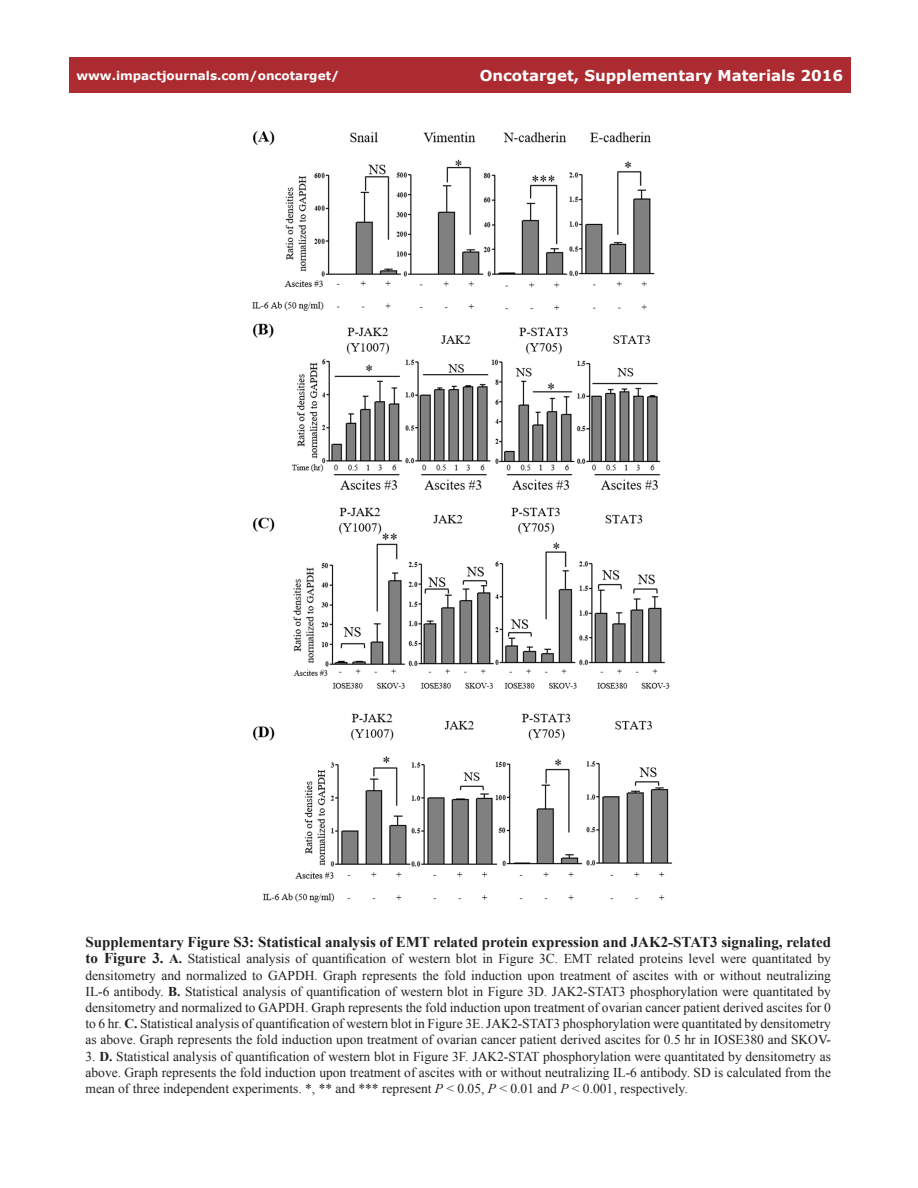
<style>
.page{position:relative;width:918px;height:1188px;background:#fff}
.page>*{position:absolute;margin:0;border:0;box-sizing:border-box;transform-origin:0 0}
.figuretext{font:700 15px "Times New Roman";color:#231f20}
.t1{font:700 15px "Verdana";color:#fff}
.figuretext-2{font:13.5px/16.2px "Times New Roman";color:#231f20;text-align:justify}
.t2{font:700 12px "Verdana";color:#fff}
.s1{font-weight:700;font-size:15px}
.s2{font-weight:700}
.s3{font-style:italic}
</style>
<div class="page">
<div style="left:69px;top:57px;width:781px;height:36px;background:#ac2b31"></div>
<img style="left:252px;top:131px;width:421px;height:772px">
<p class="t2" style="left:76px;top:67px;width:264px">www.impactjournals.com/oncotarget/</p>
<p class="t1" style="left:480px;top:65px;width:365px">Oncotarget, Supplementary Materials 2016</p>
<p class="figuretext" style="left:86px;top:932px;width:747px">Supplementary Figure S3: Statistical analysis of EMT related protein expression and JAK2-STAT3 signaling, related</p>
<p class="figuretext-2" style="left:86px;top:951px;width:747px"><span class="s1">to Figure 3.</span> <span class="s2">A.</span> Statistical analysis of quantification of western blot in Figure 3C. EMT related proteins level were quantitated by densitometry and normalized to GAPDH. Graph represents the fold induction upon treatment of ascites with or without neutralizing IL-6 antibody. <span class="s2">B.</span> Statistical analysis of quantification of western blot in Figure 3D. JAK2-STAT3 phosphorylation were quantitated by densitometry and normalized to GAPDH. Graph represents the fold induction upon treatment of ovarian cancer patient derived ascites for 0 to 6 hr. <span class="s2">C.</span> Statistical analysis of quantification of western blot in Figure 3E. JAK2-STAT3 phosphorylation were quantitated by densitometry as above. Graph represents the fold induction upon treatment of ovarian cancer patient derived ascites for 0.5 hr in IOSE380 and SKOV-</p>
<p class="figuretext-2" style="left:86px;top:1048px;width:747px">3. <span class="s2">D.</span> Statistical analysis of quantification of western blot in Figure 3F. JAK2-STAT phosphorylation were quantitated by densitometry as above. Graph represents the fold induction upon treatment of ascites with or without neutralizing IL-6 antibody. SD is calculated from the mean of three independent experiments. *, ** and *** represent <span class="s3">P</span> &lt; 0.05, <span class="s3">P</span> &lt; 0.01 and <span class="s3">P</span> &lt; 0.001, respectively.</p>
</div>
